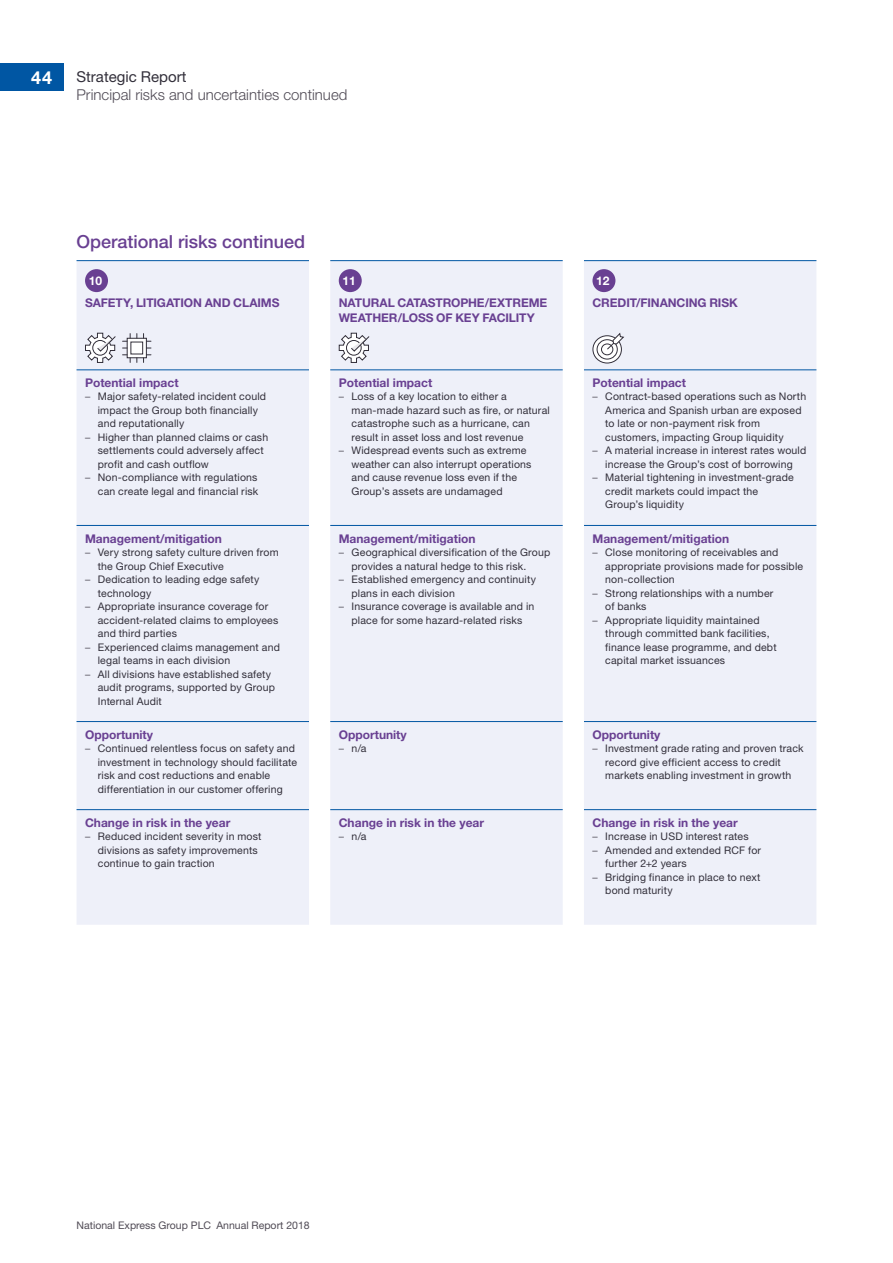
<style>
.page{position:relative;width:893px;height:1263px;background:#fff}
.page>*{position:absolute;margin:0;border:0;box-sizing:border-box;transform-origin:0 0}
.t1{font:500 18px "Helvetica Neue LT Std";color:#694092}
.t2{font:700 18px "Helvetica Neue LT Std";color:#fff}
.t3{font:300 15px "Helvetica Neue LT Std";color:#504b55}
.t4{font:15px "Helvetica Neue LT Std";color:#322f3a}
.t5{font:700 12px/15px "Helvetica Neue LT Std";color:#694092}
.t6{font:700 12px "Helvetica Neue LT Std";color:#fff}
.t7{font:10.5px/13.5px "Helvetica Neue LT Std";letter-spacing:.02em;color:#322f3a}
.t8{font:10.5px "Helvetica Neue LT Std";color:#504b55}
.s1{font-weight:300}
</style>
<div class="page">
<div style="left:77px;top:261px;width:739px;height:664px;background:#eef0f9"></div>
<hr style="left:77px;top:260px;width:232px;height:1px;background:#0056a3">
<hr style="left:330px;top:260px;width:233px;height:1px;background:#0056a3">
<hr style="left:584px;top:260px;width:232px;height:1px;background:#0056a3">
<hr style="left:77px;top:370px;width:232px;height:1px;background:#0056a3">
<hr style="left:330px;top:370px;width:233px;height:1px;background:#0056a3">
<hr style="left:584px;top:370px;width:232px;height:1px;background:#0056a3">
<hr style="left:77px;top:525px;width:232px;height:1px;background:#0056a3">
<hr style="left:330px;top:525px;width:233px;height:1px;background:#0056a3">
<hr style="left:584px;top:525px;width:232px;height:1px;background:#0056a3">
<hr style="left:77px;top:721px;width:232px;height:1px;background:#0056a3">
<hr style="left:330px;top:721px;width:233px;height:1px;background:#0056a3">
<hr style="left:584px;top:721px;width:232px;height:1px;background:#0056a3">
<hr style="left:77px;top:809px;width:232px;height:1px;background:#0056a3">
<hr style="left:330px;top:809px;width:233px;height:1px;background:#0056a3">
<hr style="left:584px;top:809px;width:232px;height:1px;background:#0056a3">
<div style="left:85px;top:269px;width:23px;height:23px;background:#694092;border-radius:50%"></div>
<div style="left:339px;top:269px;width:23px;height:23px;background:#694092;border-radius:50%"></div>
<div style="left:592px;top:269px;width:23px;height:23px;background:#694092;border-radius:50%"></div>
<svg style="left:85px;top:332px;width:32px;height:31px"></svg>
<svg style="left:127px;top:338px;width:20px;height:20px"></svg>
<div style="left:131px;top:342px;width:12px;height:12px;border:1px solid #322f3a"></div>
<svg style="left:143px;top:334px;width:8px;height:8px"></svg>
<svg style="left:143px;top:348px;width:8px;height:14px"></svg>
<svg style="left:123px;top:334px;width:14px;height:8px"></svg>
<svg style="left:123px;top:348px;width:14px;height:14px"></svg>
<svg style="left:338px;top:332px;width:32px;height:31px"></svg>
<svg style="left:593px;top:336px;width:28px;height:27px"></svg>
<div style="left:592px;top:335px;width:30px;height:28px;border:1px solid #322f3a;border-radius:50%"></div>
<div style="left:597px;top:339px;width:20px;height:20px;border:1px solid #322f3a;border-radius:50%"></div>
<div style="left:601px;top:344px;width:12px;height:11px;background:#fff;border-radius:50%"></div>
<div style="left:601px;top:343px;width:12px;height:12px;border:1px solid #322f3a;border-radius:50%"></div>
<svg style="left:606px;top:332px;width:19px;height:18px"></svg>
<div style="left:0;top:64px;width:64px;height:27px;background:#0056a3"></div>
<h1 class="t2" style="left:31px;top:66px;width:22px">44</h1>
<h2 class="t4" style="left:77px;top:67px;width:111px">Strategic Report</h2>
<h2 class="t3" style="left:77px;top:85px;width:272px">Principal risks and uncertainties continued</h2>
<h1 class="t1" style="left:77px;top:231px;width:230px">Operational risks continued</h1>
<p class="t6" style="left:89px;top:273px;width:15px">10</p>
<p class="t5" style="left:85px;top:295px;width:196px">SAFETY, LITIGATION AND CLAIMS</p>
<p class="t5" style="left:85px;top:375px;width:95px">Potential impact</p>
<p class="t7" style="left:98px;top:390px;width:170px;text-indent:-13px"><span class="s1">–</span> Major safety-related incident could impact the Group both financially and reputationally</p>
<p class="t7" style="left:98px;top:430px;width:172px;text-indent:-13px"><span class="s1">–</span> Higher than planned claims or cash settlements could adversely affect profit and cash outflow</p>
<p class="t7" style="left:85px;top:471px;width:175px;text-align:right"><span class="s1">–</span> Non-compliance with regulations can create legal and financial risk</p>
<p class="t5" style="left:85px;top:530px;width:138px">Management/mitigation</p>
<p class="t7" style="left:98px;top:545px;width:182px;text-indent:-13px"><span class="s1">–</span> Very strong safety culture driven from the Group Chief Executive</p>
<p class="t7" style="left:98px;top:572px;width:163px;text-indent:-13px"><span class="s1">–</span> Dedication to leading edge safety technology</p>
<p class="t7" style="left:98px;top:599px;width:182px;text-indent:-13px"><span class="s1">–</span> Appropriate insurance coverage for accident-related claims to employees and third parties</p>
<p class="t7" style="left:98px;top:640px;width:184px;text-indent:-13px"><span class="s1">–</span> Experienced claims management and legal teams in each division</p>
<p class="t7" style="left:98px;top:667px;width:179px;text-indent:-13px"><span class="s1">–</span> All divisions have established safety audit programs, supported by Group<br>Internal Audit</p>
<p class="t5" style="left:85px;top:726px;width:70px">Opportunity</p>
<p class="t7" style="left:98px;top:741px;width:201px;text-indent:-13px"><span class="s1">–</span> Continued relentless focus on safety and investment in technology should facilitate risk and cost reductions and enable differentiation in our customer offering</p>
<p class="t5" style="left:85px;top:815px;width:147px">Change in risk in the year</p>
<p class="t7" style="left:98px;top:829px;width:165px;text-indent:-13px"><span class="s1">–</span> Reduced incident severity in most divisions as safety improvements continue to gain traction</p>
<p class="t6" style="left:343px;top:273px;width:15px">11</p>
<p class="t5" style="left:339px;top:295px;width:210px">NATURAL CATASTROPHE/EXTREME<br>WEATHER/LOSS OF KEY FACILITY</p>
<p class="t5" style="left:339px;top:375px;width:95px">Potential impact</p>
<p class="t7" style="left:351px;top:390px;width:200px;text-indent:-13px"><span class="s1">–</span> Loss of a key location to either a man-made hazard such as fire, or natural catastrophe such as a hurricane, can result in asset loss and lost revenue</p>
<p class="t7" style="left:351px;top:444px;width:181px;text-indent:-13px"><span class="s1">–</span> Widespread events such as extreme weather can also interrupt operations and cause revenue loss even if the Group’s assets are undamaged</p>
<p class="t5" style="left:339px;top:530px;width:138px">Management/mitigation</p>
<p class="t7" style="left:351px;top:545px;width:200px;text-indent:-13px"><span class="s1">–</span> Geographical diversification of the Group provides a natural hedge to this risk.</p>
<p class="t7" style="left:351px;top:572px;width:186px;text-indent:-13px"><span class="s1">–</span> Established emergency and continuity plans in each division</p>
<p class="t7" style="left:339px;top:599px;width:197px;text-align:center"><span class="s1">–</span> Insurance coverage is available and in place for some hazard-related risks</p>
<p class="t5" style="left:339px;top:726px;width:70px">Opportunity</p>
<p class="t7" style="left:339px;top:741px;width:29px"><span class="s1">–</span> n/a</p>
<p class="t5" style="left:339px;top:815px;width:147px">Change in risk in the year</p>
<p class="t7" style="left:339px;top:829px;width:29px"><span class="s1">–</span> n/a</p>
<p class="t6" style="left:596px;top:273px;width:15px">12</p>
<p class="t5" style="left:592px;top:295px;width:147px">CREDIT/FINANCING RISK</p>
<p class="t5" style="left:592px;top:375px;width:95px">Potential impact</p>
<p class="t7" style="left:605px;top:390px;width:202px;text-indent:-13px"><span class="s1">–</span> Contract-based operations such as North America and Spanish urban are exposed to late or non-payment risk from customers, impacting Group liquidity</p>
<p class="t7" style="left:592px;top:444px;width:215px;text-align:center"><span class="s1">–</span> A material increase in interest rates would increase the Group’s cost of borrowing</p>
<p class="t7" style="left:605px;top:471px;width:190px;text-indent:-13px"><span class="s1">–</span> Material tightening in investment-grade credit markets could impact the<br>Group’s liquidity</p>
<p class="t5" style="left:592px;top:530px;width:138px">Management/mitigation</p>
<p class="t7" style="left:605px;top:545px;width:199px;text-indent:-13px"><span class="s1">–</span> Close monitoring of receivables and appropriate provisions made for possible non-collection</p>
<p class="t7" style="left:605px;top:586px;width:170px;text-indent:-13px"><span class="s1">–</span> Strong relationships with a number of banks</p>
<p class="t7" style="left:605px;top:613px;width:173px;text-indent:-13px"><span class="s1">–</span> Appropriate liquidity maintained through committed bank facilities, finance lease programme, and debt capital market issuances</p>
<p class="t5" style="left:592px;top:726px;width:70px">Opportunity</p>
<p class="t7" style="left:605px;top:741px;width:200px;text-indent:-13px"><span class="s1">–</span> Investment grade rating and proven track record give efficient access to credit markets enabling investment in growth</p>
<p class="t5" style="left:592px;top:815px;width:147px">Change in risk in the year</p>
<p class="t7" style="left:592px;top:829px;width:158px"><span class="s1">–</span> Increase in USD interest rates</p>
<p class="t7" style="left:605px;top:843px;width:157px;text-indent:-13px"><span class="s1">–</span> Amended and extended RCF for further 2+2 years</p>
<p class="t7" style="left:605px;top:870px;width:157px;text-indent:-13px"><span class="s1">–</span> Bridging finance in place to next bond maturity</p>
<p class="t8" style="left:77px;top:1219px;width:235px">National Express Group PLC Annual Report 2018</p>
</div>
